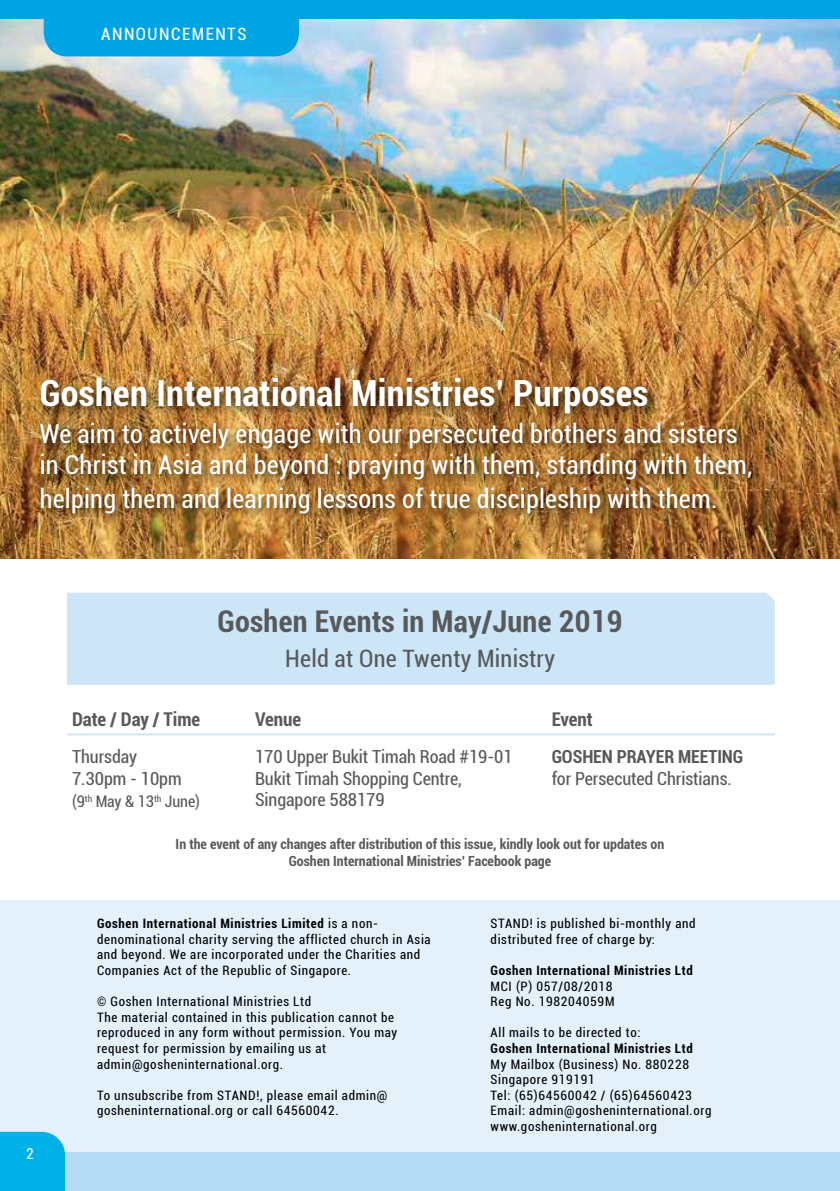
<style>
.page{position:relative;width:840px;height:1191px;background:#fff}
.page>*{position:absolute;margin:0;border:0;box-sizing:border-box;transform-origin:0 0}
.t1{font:700 condensed 36px "Roboto";letter-spacing:.01em;color:#fff}
.t2{font:700 condensed 30px "Roboto";letter-spacing:.01em;color:#58595b}
.t3{font:condensed 26px/31.2px "Roboto";letter-spacing:.01em;color:#fff}
.t4{font:condensed 24px "Roboto";letter-spacing:.01em;color:#58595b}
.t5{font:700 condensed 19px "Roboto";letter-spacing:-.005em;color:#58595b}
.t6{font:condensed 18px/21.6px "Roboto";letter-spacing:-.005em;color:#58595b}
.t7{font:700 condensed 18px "Roboto";letter-spacing:-.005em;color:#58595b}
.t8{font:condensed 17px "Roboto";letter-spacing:.09em;color:#fff}
.t9{font:condensed 16px "Roboto";letter-spacing:-.005em;color:#58595b}
.t10{font:condensed 15px "Roboto";color:#fff}
.t11{font:700 condensed 14px/16.8px "Roboto";color:#58595b;text-align:center}
.t12{font:condensed 13px/15.6px "Roboto";letter-spacing:.05em;color:#000}
.t13{font:700 condensed 13px "Roboto";letter-spacing:.05em;color:#000}
.s1{font-weight:700}
</style>
<div class="page">
<img style="left:0;top:19px;width:839px;height:539px">
<div style="left:0;top:0;width:839px;height:19px;background:#00a4e3"></div>
<div style="left:44px;top:19px;width:255px;height:37px;background:#00a4e3"></div>
<div style="left:67px;top:592px;width:707px;height:93px;background:#cce6f8"></div>
<hr style="left:67px;top:733px;width:707px;height:2px;background:#cce6f8">
<div style="left:0;top:900px;width:839px;height:291px;background:#e4f1fb"></div>
<div style="left:34px;top:372px;width:731px;height:155px;background:#000;opacity:.75"></div>
<div style="left:42px;top:1152px;width:797px;height:39px;background:#b4dcf5"></div>
<div style="left:0;top:1131px;width:65px;height:60px;background:#00b1e8"></div>
<h3 class="t8" style="left:101px;top:22px;width:147px">ANNOUNCEMENTS</h3>
<h1 class="t1" style="left:40px;top:368px;width:610px">Goshen International Ministries’ Purposes</h1>
<h3 class="t3" style="left:40px;top:417px;width:713px">We aim to actively engage with our persecuted brothers and sisters in Christ in Asia and beyond : praying with them, standing with them,</h3>
<h3 class="t3" style="left:40px;top:482px;width:678px">helping them and learning lessons of true discipleship with them.</h3>
<h2 class="t2" style="left:217px;top:600px;width:406px">Goshen Events in May/June 2019</h2>
<h3 class="t4" style="left:285px;top:641px;width:271px">Held at One Twenty Ministry</h3>
<h3 class="t5" style="left:72px;top:705px;width:130px">Date / Day / Time</h3>
<h3 class="t5" style="left:255px;top:705px;width:47px">Venue</h3>
<h3 class="t5" style="left:551px;top:705px;width:42px">Event</h3>
<h3 class="t6" style="left:72px;top:745px;width:111px">Thursday<br>7.30pm - 10pm</h3>
<p class="t9" style="left:72px;top:790px;width:129px">(9<sup>th</sup> May &amp; 13<sup>th</sup> June)</p>
<h3 class="t6" style="left:255px;top:745px;width:259px">170 Upper Bukit Timah Road #19-01<br>Bukit Timah Shopping Centre,<br>Singapore 588179</h3>
<h3 class="t7" style="left:551px;top:744px;width:193px">GOSHEN PRAYER MEETING</h3>
<h3 class="t6" style="left:551px;top:767px;width:182px">for Persecuted Christians.</h3>
<p class="t11" style="left:175px;top:835px;width:490px">In the event of any changes after distribution of this issue, kindly look out for updates on<br>Goshen International Ministries’ Facebook page</p>
<p class="t10" style="left:26px;top:1143px;width:9px">2</p>
<p class="t12" style="left:97px;top:915px;width:335px"><span class="s1">Goshen International Ministries Limited</span> is a non&shy;denominational charity serving the afflicted church in Asia and beyond. We are incorporated under the Charities and Companies Act of the Republic of Singapore.</p>
<p class="t12" style="left:97px;top:993px;width:301px">© Goshen International Ministries Ltd<br>The material contained in this publication cannot be reproduced in any form without permission. You may request for permission by emailing us at admin@gosheninternational.org.</p>
<p class="t12" style="left:97px;top:1086px;width:292px">To unsubscribe from STAND!, please email admin@ gosheninternational.org or call 64560042.</p>
<p class="t12" style="left:490px;top:915px;width:206px">STAND! is published bi-monthly and distributed free of charge by:</p>
<p class="t13" style="left:490px;top:961px;width:204px">Goshen International Ministries Ltd</p>
<p class="t12" style="left:490px;top:977px;width:125px">MCI (P) 057/08/2018<br>Reg No. 198204059M</p>
<p class="t12" style="left:490px;top:1024px;width:151px">All mails to be directed to:</p>
<p class="t13" style="left:490px;top:1039px;width:204px">Goshen International Ministries Ltd</p>
<p class="t12" style="left:490px;top:1055px;width:222px">My Mailbox (Business) No. 880228<br>Singapore 919191<br>Tel: (65)64560042 / (65)64560423<br>Email: admin@gosheninternational.org www.gosheninternational.org</p>
</div>
